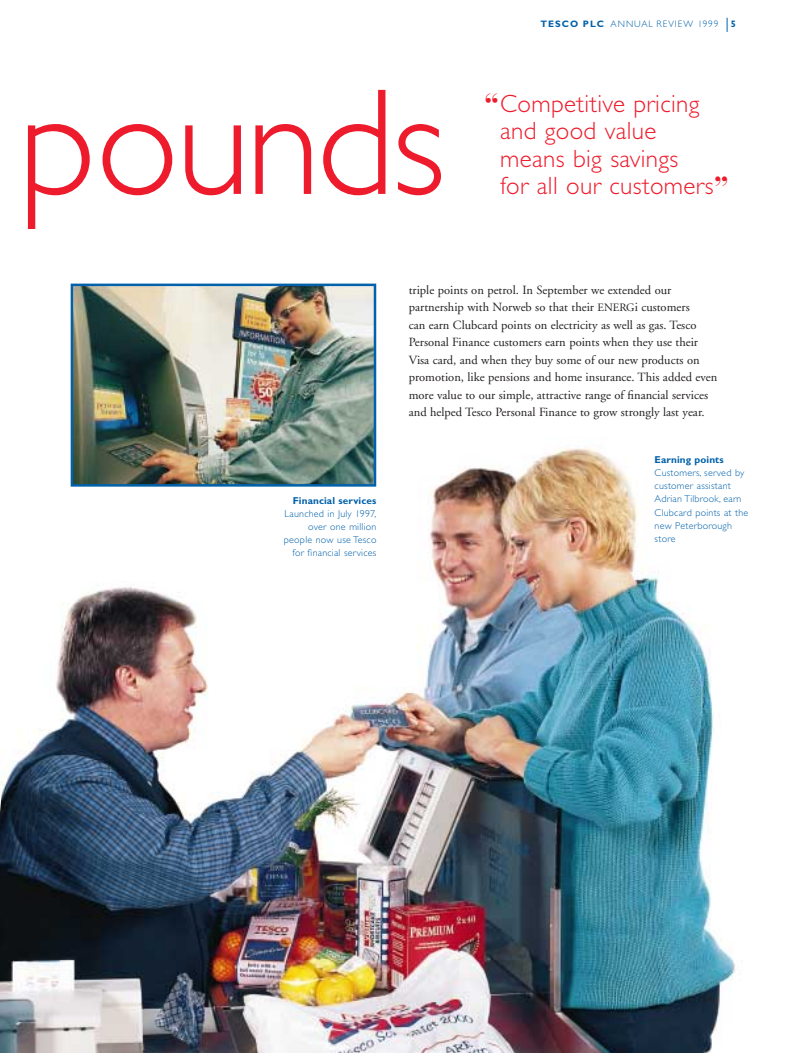
<style>
.page{position:relative;width:798px;height:1053px;background:#fff}
.page>*{position:absolute;margin:0;border:0;box-sizing:border-box;transform-origin:0 0}
.t1{font:300 152.5px "Gill Sans";letter-spacing:-.02em;color:#ee1b2c}
.t2{font:700 30px "Bauer Bodoni";color:#ee1b2c}
.t3{font:300 25px/27.5px "Gill Sans";letter-spacing:.015em;color:#ee1b2c}
.t4{font:12.5px/17.5px "Adobe Garamond";color:#231f20}
.t5{font:300 10px/13.1px "Gill Sans";letter-spacing:.025em;color:#0161aa;text-align:right}
.t6{font:700 10px "Gill Sans";letter-spacing:.01em;color:#0161aa}
.t7{font:300 9.38px "Gill Sans";letter-spacing:.1em;color:#0161aa}
.t8{font:700 9.38px "Gill Sans";color:#0161aa}
.s1{font-weight:700}
.s2{font-family:"Bauer Bodoni";font-weight:700;font-size:30px}
.s3{font-size:11.25px}
</style>
<div class="page">
<img style="left:0;top:437px;width:735px;height:615px">
<svg style="left:726px;top:18px;width:1px;height:14px"></svg>
<img style="left:74px;top:286px;width:299px;height:197px">
<div style="left:71px;top:283px;width:305px;height:203px;border:2px solid #0161aa"></div>
<h1 class="t1" style="left:18px;top:90px;width:429px">pounds</h1>
<p class="t7" style="left:540px;top:21px;width:180px"><span class="s1">TESCO PLC</span> ANNUAL REVIEW 1999</p>
<p class="t8" style="left:731px;top:21px;width:7px">5</p>
<h2 class="t2" style="left:484px;top:93px;width:16px">“</h2>
<h3 class="t3" style="left:500px;top:92px;width:230px">Competitive pricing and good value<br>means big savings<br>for all our customers<span class="s2">”</span></h3>
<p class="t6" style="left:293px;top:497px;width:85px">Financial services</p>
<p class="t5" style="left:284px;top:508px;width:94px">Launched in July 1997, over one million people now use Tesco for financial services</p>
<p class="t4" style="left:408px;top:282px;width:310px">triple points on petrol. In September we extended our partnership with Norweb so that their <span class="s3">ENERG</span>i customers<br>can earn Clubcard points on electricity as well as gas. Tesco Personal Finance customers earn points when they use their Visa card, and when they buy some of our new products on promotion, like pensions and home insurance. This added even more value to our simple, attractive range of financial services and helped Tesco Personal Finance to grow strongly last year.</p>
<p class="t6" style="left:654px;top:456px;width:71px">Earning points</p>
<p class="t5" style="left:654px;top:467px;width:95px;text-align:left">Customers, served by customer assistant<br>Adrian Tilbrook, earn<br>Clubcard points at the new Peterborough store</p>
</div>
